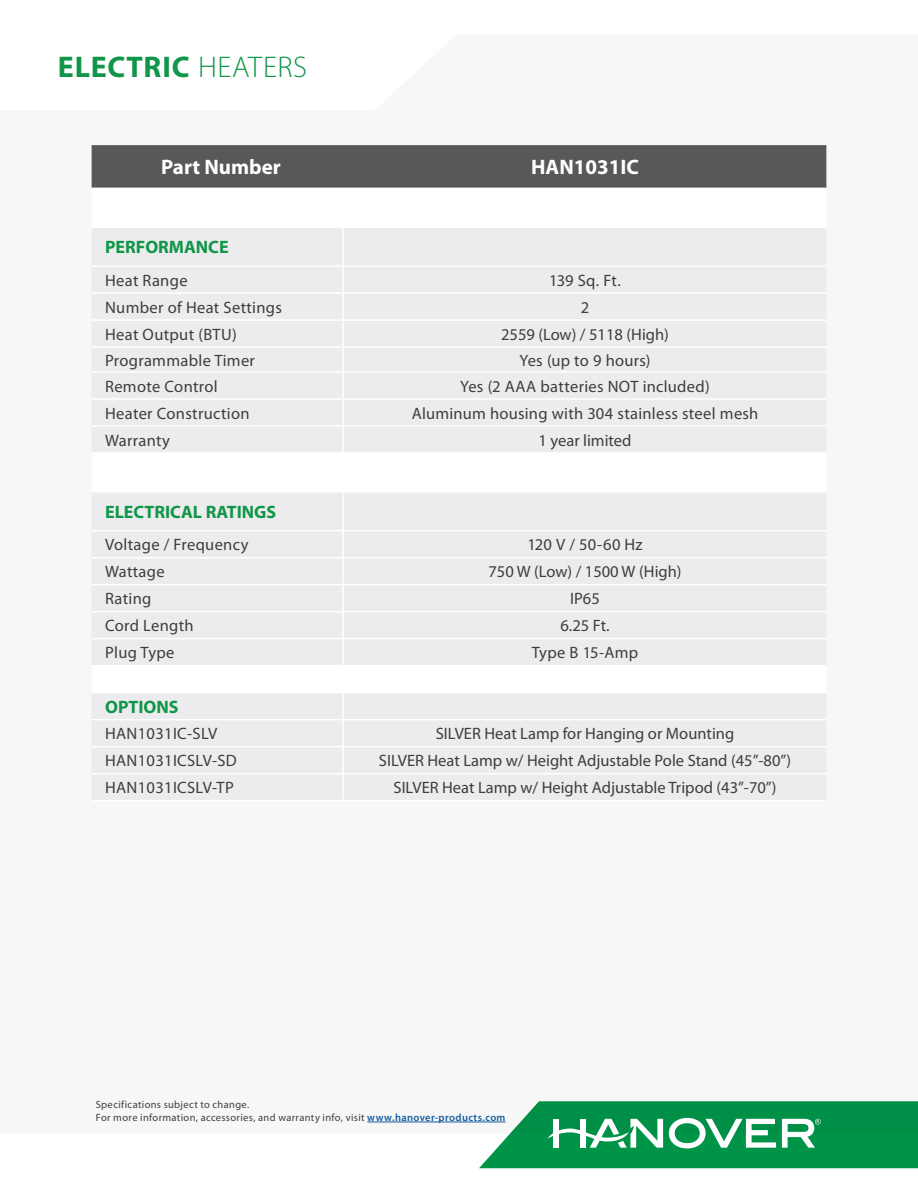
<style>
.page{position:relative;width:918px;height:1188px;background:#fff}
.page>*{position:absolute;margin:0;border:0;box-sizing:border-box;transform-origin:0 0}
.Black_Bullet_Style{font:700 30px "Myriad Pro";letter-spacing:.025em;color:#109648}
.t1{font:700 21px "Myriad Pro";color:#fff}
.t2{font:700 18px "Myriad Pro";color:#109648}
.t3{font:16.5px "Myriad Pro";letter-spacing:.015em;color:#3e3e3f}
.Black_Bullet_Style-2{font:10.5px "Myriad Pro";letter-spacing:.03em;color:#3e3e3f}
.s1{font-weight:300}
.s2{font-weight:600;color:#175d9e}
</style>
<div class="page">
<svg style="left:479px;top:1101px;width:439px;height:67px"></svg>
<div style="left:92px;top:145px;width:734px;height:43px;background:#57585a"></div>
<svg style="left:92px;top:228px;width:734px;height:572px;background:#eeeef0"></svg>
<hr style="left:92px;top:346px;width:251px;height:2px;background:#fff">
<hr style="left:343px;top:346px;width:483px;height:2px;background:#fff">
<hr style="left:342px;top:348px;width:2px;height:23px;background:#fff">
<hr style="left:92px;top:371px;width:251px;height:2px;background:#fff">
<hr style="left:92px;top:398px;width:251px;height:2px;background:#fff">
<hr style="left:342px;top:228px;width:2px;height:37px;background:#fff">
<hr style="left:343px;top:371px;width:483px;height:2px;background:#fff">
<hr style="left:343px;top:398px;width:483px;height:2px;background:#fff">
<hr style="left:92px;top:265px;width:251px;height:2px;background:#fff">
<hr style="left:343px;top:265px;width:483px;height:2px;background:#fff">
<hr style="left:342px;top:267px;width:2px;height:25px;background:#fff">
<hr style="left:92px;top:292px;width:251px;height:2px;background:#fff">
<hr style="left:343px;top:292px;width:483px;height:2px;background:#fff">
<hr style="left:342px;top:294px;width:2px;height:25px;background:#fff">
<hr style="left:92px;top:319px;width:251px;height:2px;background:#fff">
<hr style="left:343px;top:319px;width:483px;height:2px;background:#fff">
<hr style="left:342px;top:321px;width:2px;height:25px;background:#fff">
<hr style="left:342px;top:373px;width:2px;height:25px;background:#fff">
<hr style="left:342px;top:400px;width:2px;height:25px;background:#fff">
<hr style="left:342px;top:427px;width:2px;height:25px;background:#fff">
<hr style="left:92px;top:425px;width:251px;height:2px;background:#fff">
<hr style="left:92px;top:452px;width:251px;height:2px;background:#fff">
<hr style="left:92px;top:491px;width:251px;height:2px;background:#fff">
<hr style="left:92px;top:692px;width:251px;height:1px;background:#fff">
<hr style="left:343px;top:425px;width:483px;height:2px;background:#fff">
<hr style="left:343px;top:452px;width:483px;height:2px;background:#fff">
<hr style="left:342px;top:454px;width:2px;height:37px;background:#fff">
<hr style="left:343px;top:491px;width:483px;height:2px;background:#fff">
<hr style="left:342px;top:493px;width:2px;height:37px;background:#fff">
<hr style="left:343px;top:692px;width:483px;height:1px;background:#fff">
<hr style="left:342px;top:693px;width:2px;height:26px;background:#fff">
<hr style="left:92px;top:530px;width:251px;height:1px;background:#fff">
<hr style="left:343px;top:530px;width:483px;height:1px;background:#fff">
<hr style="left:92px;top:557px;width:251px;height:1px;background:#fff">
<hr style="left:92px;top:719px;width:251px;height:1px;background:#fff">
<hr style="left:342px;top:531px;width:2px;height:26px;background:#fff">
<hr style="left:343px;top:557px;width:483px;height:1px;background:#fff">
<hr style="left:342px;top:558px;width:2px;height:26px;background:#fff">
<hr style="left:343px;top:719px;width:483px;height:1px;background:#fff">
<hr style="left:342px;top:720px;width:2px;height:26px;background:#fff">
<hr style="left:92px;top:584px;width:251px;height:1px;background:#fff">
<hr style="left:92px;top:611px;width:251px;height:1px;background:#fff">
<hr style="left:92px;top:746px;width:251px;height:1px;background:#fff">
<hr style="left:92px;top:773px;width:251px;height:1px;background:#fff">
<hr style="left:343px;top:584px;width:483px;height:1px;background:#fff">
<hr style="left:342px;top:585px;width:2px;height:26px;background:#fff">
<hr style="left:343px;top:611px;width:483px;height:1px;background:#fff">
<hr style="left:342px;top:612px;width:2px;height:26px;background:#fff">
<hr style="left:343px;top:746px;width:483px;height:1px;background:#fff">
<hr style="left:342px;top:747px;width:2px;height:26px;background:#fff">
<hr style="left:343px;top:773px;width:483px;height:1px;background:#fff">
<hr style="left:342px;top:774px;width:2px;height:26px;background:#fff">
<hr style="left:92px;top:638px;width:251px;height:1px;background:#fff">
<hr style="left:343px;top:638px;width:483px;height:1px;background:#fff">
<hr style="left:342px;top:639px;width:2px;height:26px;background:#fff">
<hr style="left:342px;top:666px;width:2px;height:26px;background:#fff">
<hr style="left:92px;top:665px;width:251px;height:1px;background:#fff">
<hr style="left:343px;top:665px;width:483px;height:1px;background:#fff">
<hr style="left:367px;top:1122px;width:139px;height:1px;background:#175d9e">
<p class="Black_Bullet_Style" style="left:58px;top:47px;width:251px">ELECTRIC <span class="s1">HEATERS</span></p>
<p class="t1" style="left:161px;top:153px;width:121px">Part Number</p>
<p class="t1" style="left:531px;top:153px;width:109px">HAN1031IC</p>
<p class="t2" style="left:105px;top:236px;width:125px">PERFORMANCE</p>
<p class="t3" style="left:105px;top:270px;width:84px">Heat Range</p>
<p class="t3" style="left:549px;top:270px;width:73px">139 Sq. Ft.</p>
<p class="t3" style="left:105px;top:297px;width:178px">Number of Heat Settings</p>
<p class="t3" style="left:581px;top:297px;width:10px">2</p>
<p class="t3" style="left:105px;top:324px;width:133px">Heat Output (BTU)</p>
<p class="t3" style="left:501px;top:324px;width:169px">2559 (Low) / 5118 (High)</p>
<p class="t3" style="left:105px;top:350px;width:151px">Programmable Timer</p>
<p class="t3" style="left:520px;top:350px;width:132px">Yes (up to 9 hours)</p>
<p class="t3" style="left:105px;top:376px;width:114px">Remote Control</p>
<p class="t3" style="left:460px;top:376px;width:251px">Yes (2 AAA batteries NOT included)</p>
<p class="t3" style="left:105px;top:403px;width:146px">Heater Construction</p>
<p class="t3" style="left:412px;top:403px;width:348px">Aluminum housing with 304 stainless steel mesh</p>
<p class="t3" style="left:105px;top:430px;width:66px">Warranty</p>
<p class="t3" style="left:539px;top:430px;width:94px">1 year limited</p>
<p class="t2" style="left:105px;top:500px;width:173px">ELECTRICAL RATINGS</p>
<p class="t3" style="left:105px;top:535px;width:145px">Voltage / Frequency</p>
<p class="t3" style="left:527px;top:535px;width:117px">120 V / 50-60 Hz</p>
<p class="t3" style="left:105px;top:562px;width:61px">Wattage</p>
<p class="t3" style="left:488px;top:562px;width:195px">750 W (Low) / 1500 W (High)</p>
<p class="t3" style="left:105px;top:589px;width:48px">Rating</p>
<p class="t3" style="left:570px;top:589px;width:31px">IP65</p>
<p class="t3" style="left:105px;top:616px;width:90px">Cord Length</p>
<p class="t3" style="left:560px;top:616px;width:51px">6.25 Ft.</p>
<p class="t3" style="left:105px;top:643px;width:71px">Plug Type</p>
<p class="t3" style="left:532px;top:643px;width:108px">Type B 15-Amp</p>
<p class="t2" style="left:105px;top:695px;width:75px">OPTIONS</p>
<p class="t3" style="left:105px;top:724px;width:114px">HAN1031IC-SLV</p>
<p class="t3" style="left:436px;top:724px;width:300px">SILVER Heat Lamp for Hanging or Mounting</p>
<p class="t3" style="left:105px;top:751px;width:133px">HAN1031ICSLV-SD</p>
<p class="t3" style="left:379px;top:751px;width:414px">SILVER Heat Lamp w/ Height Adjustable Pole Stand (45”-80”)</p>
<p class="t3" style="left:105px;top:778px;width:130px">HAN1031ICSLV-TP</p>
<p class="t3" style="left:394px;top:778px;width:384px">SILVER Heat Lamp w/ Height Adjustable Tripod (43”-70”)</p>
<p class="Black_Bullet_Style-2" style="left:96px;top:1098px;width:155px">Specifications subject to change.</p>
<p class="Black_Bullet_Style-2" style="left:96px;top:1111px;width:411px">For more information, accessories, and warranty info, visit <span class="s2">www.hanover-products.com</span></p>
</div>
